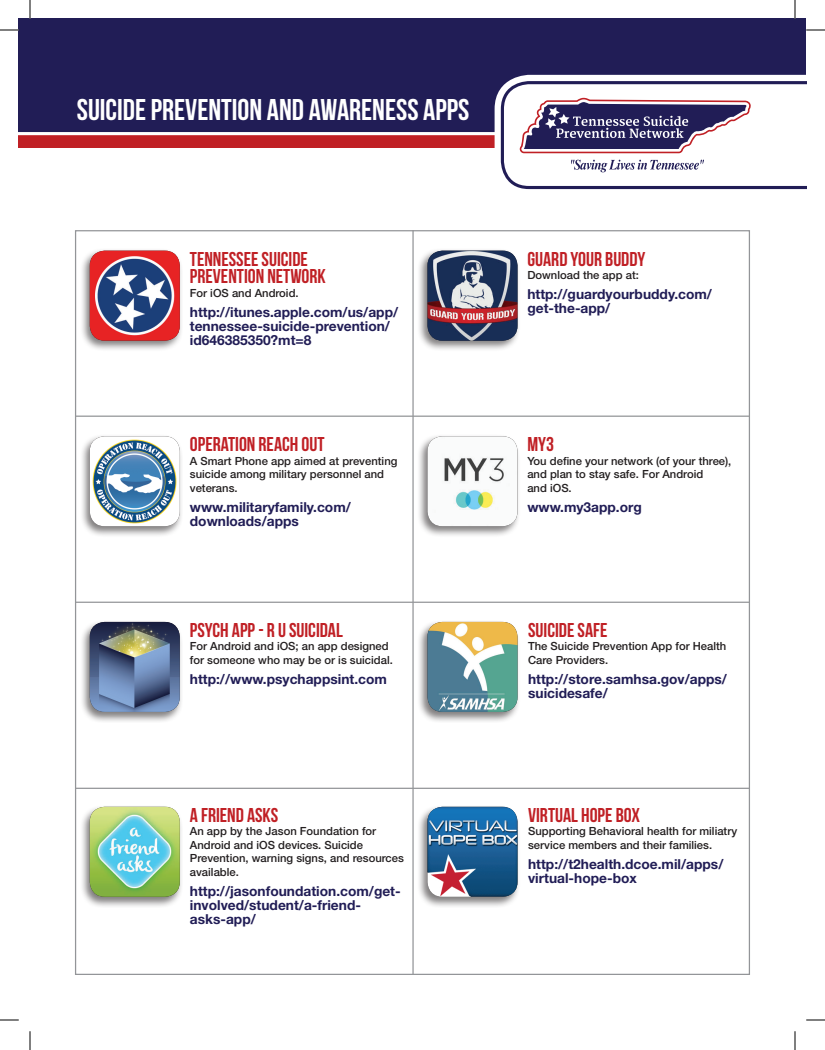
<style>
.page{position:relative;width:825px;height:1050px;background:#fff}
.page>*{position:absolute;margin:0;border:0;box-sizing:border-box;transform-origin:0 0}
.t1{font:700 30px "Bebas Neue";color:#fff}
.t2{font:700 20px/17.5px "Bebas Neue";color:#c02025}
.t3{font:700 13.75px/14px "Helvetica Neue";color:#211d56}
.t4{font:500 11.25px/13.5px "Helvetica Neue";color:#231f20}
</style>
<div class="page">
<div style="left:19px;top:19px;width:787px;height:129px;background:#211d56"></div>
<div style="left:19px;top:134px;width:787px;height:14px;background:#c02025"></div>
<hr style="left:19px;top:132px;width:787px;height:3px;background:#fff">
<svg style="left:495px;top:75px;width:311px;height:115px"></svg>
<svg style="left:501px;top:81px;width:305px;height:108px"></svg>
<div style="left:79px;top:248px;width:104px;height:104px;background:#231f20;opacity:.57"></div>
<img style="left:90px;top:251px;width:90px;height:90px">
<div style="left:417px;top:248px;width:104px;height:104px;background:#231f20;opacity:.57"></div>
<img style="left:428px;top:251px;width:90px;height:90px">
<div style="left:79px;top:434px;width:104px;height:104px;background:#231f20;opacity:.57"></div>
<img style="left:90px;top:436px;width:90px;height:90px">
<div style="left:79px;top:619px;width:104px;height:104px;background:#231f20;opacity:.57"></div>
<img style="left:90px;top:622px;width:90px;height:90px">
<div style="left:79px;top:804px;width:104px;height:104px;background:#231f20;opacity:.57"></div>
<img style="left:90px;top:807px;width:90px;height:90px">
<div style="left:417px;top:434px;width:104px;height:104px;background:#231f20;opacity:.57"></div>
<img style="left:428px;top:436px;width:90px;height:90px">
<div style="left:417px;top:619px;width:104px;height:104px;background:#231f20;opacity:.57"></div>
<img style="left:428px;top:622px;width:90px;height:90px">
<div style="left:417px;top:804px;width:104px;height:104px;background:#231f20;opacity:.57"></div>
<img style="left:428px;top:807px;width:90px;height:90px">
<hr style="left:412px;top:230px;width:2px;height:745px;background:#939598">
<hr style="left:75px;top:416px;width:675px;height:1px;background:#939598">
<hr style="left:75px;top:602px;width:675px;height:1px;background:#939598">
<hr style="left:75px;top:788px;width:675px;height:1px;background:#939598">
<svg style="left:0;top:30px;width:19px;height:1px"></svg>
<svg style="left:806px;top:30px;width:19px;height:1px"></svg>
<svg style="left:0;top:1020px;width:19px;height:1px"></svg>
<svg style="left:806px;top:1020px;width:19px;height:1px"></svg>
<svg style="left:30px;top:0;width:1px;height:19px"></svg>
<svg style="left:30px;top:1031px;width:1px;height:19px"></svg>
<svg style="left:795px;top:0;width:1px;height:19px"></svg>
<svg style="left:795px;top:1031px;width:1px;height:19px"></svg>
<h1 class="t1" style="left:77px;top:94px;width:394px">SUICIDE PREVENTION AND AWARENESS APPS</h1>
<h2 class="t2" style="left:190px;top:250px;width:137px">TENNESSEE SUICIDE<br>PREVENTION NETWORK</h2>
<p class="t4" style="left:190px;top:286px;width:110px">For iOS and Android.</p>
<p class="t3" style="left:190px;top:304px;width:210px">http://itunes.apple.com/us/app/ tennessee-suicide-prevention/ id646385350?mt=8</p>
<h2 class="t2" style="left:190px;top:435px;width:136px">OPERATION REACH OUT</h2>
<p class="t4" style="left:190px;top:454px;width:209px">A Smart Phone app aimed at preventing suicide among military personnel and veterans.</p>
<p class="t3" style="left:190px;top:500px;width:163px">www.militaryfamily.com/ downloads/apps</p>
<h2 class="t2" style="left:190px;top:621px;width:154px">PSYCH APP - R U SUICIDAL</h2>
<p class="t4" style="left:190px;top:640px;width:205px">For Android and iOS; an app designed for someone who may be or is suicidal.</p>
<p class="t3" style="left:190px;top:672px;width:199px">http://www.psychappsint.com</p>
<h2 class="t2" style="left:190px;top:806px;width:90px">A FRIEND ASKS</h2>
<p class="t4" style="left:190px;top:824px;width:216px">An app by the Jason Foundation for<br>Android and iOS devices. Suicide<br>Prevention, warning signs, and resources available.</p>
<p class="t3" style="left:190px;top:884px;width:212px">http://jasonfoundation.com/get&shy;involved/student/a-friend&shy;asks-app/</p>
<h2 class="t2" style="left:527px;top:250px;width:119px">GUARD YOUR BUDDY</h2>
<p class="t4" style="left:527px;top:268px;width:113px">Download the app at:</p>
<p class="t3" style="left:527px;top:287px;width:186px">http://guardyourbuddy.com/ get-the-app/</p>
<h2 class="t2" style="left:527px;top:435px;width:28px">MY3</h2>
<p class="t4" style="left:527px;top:454px;width:206px">You define your network (of your three), and plan to stay safe. For Android<br>and iOS.</p>
<p class="t3" style="left:527px;top:500px;width:116px">www.my3app.org</p>
<h2 class="t2" style="left:528px;top:621px;width:81px">SUICIDE SAFE</h2>
<p class="t4" style="left:528px;top:640px;width:200px">The Suicide Prevention App for Health<br>Care Providers.</p>
<p class="t3" style="left:528px;top:672px;width:200px">http://store.samhsa.gov/apps/ suicidesafe/</p>
<h2 class="t2" style="left:528px;top:806px;width:113px">VIRTUAL HOPE BOX</h2>
<p class="t4" style="left:528px;top:824px;width:211px">Supporting Behavioral health for miliatry service members and their families.</p>
<p class="t3" style="left:528px;top:857px;width:197px">http://t2health.dcoe.mil/apps/ virtual-hope-box</p>
</div>
